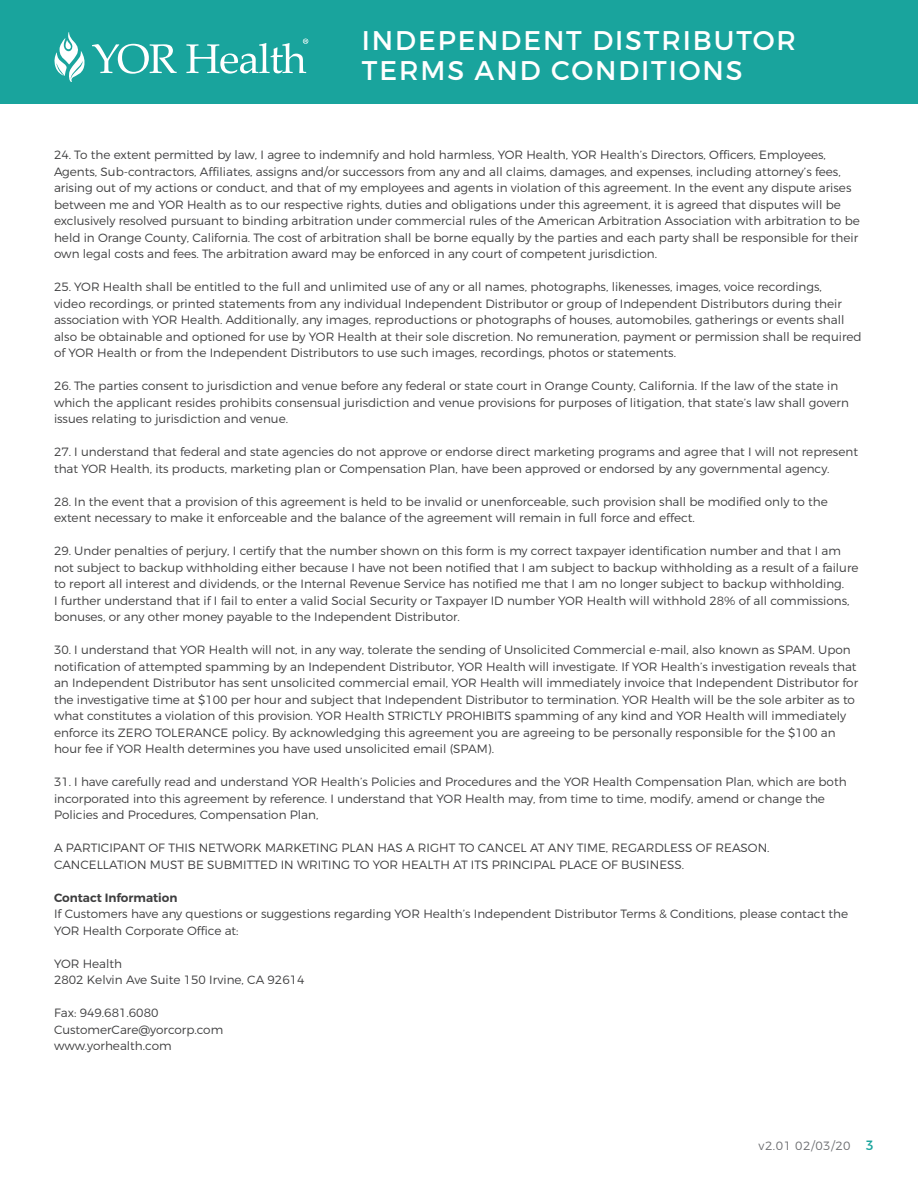
<style>
.page{position:relative;width:918px;height:1188px;background:#fff}
.page>*{position:absolute;margin:0;border:0;box-sizing:border-box;transform-origin:0 0}
.t1{font:27px "Montserrat";letter-spacing:.07em;color:#fff}
.t2{font:300 12px/16.5px "Montserrat";color:#3e3e3f}
.t3{font:600 12px "Montserrat";color:#3e3e3f}
.t4{font:300 12px "Montserrat";letter-spacing:.04em;color:#6c6d70}
.s1{font-weight:400;font-size:13.5px;color:#19a49d}
</style>
<div class="page">
<div style="left:0;top:0;width:918px;height:104px;background:#19a49d"></div>
<svg style="left:92px;top:44px;width:85px;height:30px"></svg>
<svg style="left:186px;top:39px;width:122px;height:35px"></svg>
<svg style="left:54px;top:32px;width:31px;height:50px"></svg>
<p class="t1" style="left:362px;top:24px;width:436px">INDEPENDENT DISTRIBUTOR</p>
<p class="t1" style="left:362px;top:54px;width:382px">TERMS AND CONDITIONS</p>
<p class="t2" style="left:54px;top:147px;width:807px">24. To the extent permitted by law, I agree to indemnify and hold harmless, YOR Health, YOR Health’s Directors, Officers, Employees, Agents, Sub-contractors, Affiliates, assigns and/or successors from any and all claims, damages, and expenses, including attorney’s fees, arising out of my actions or conduct, and that of my employees and agents in violation of this agreement. In the event any dispute arises between me and YOR Health as to our respective rights, duties and obligations under this agreement, it is agreed that disputes will be exclusively resolved pursuant to binding arbitration under commercial rules of the American Arbitration Association with arbitration to be held in Orange County, California. The cost of arbitration shall be borne equally by the parties and each party shall be responsible for their own legal costs and fees. The arbitration award may be enforced in any court of competent jurisdiction.</p>
<p class="t2" style="left:54px;top:279px;width:809px">25. YOR Health shall be entitled to the full and unlimited use of any or all names, photographs, likenesses, images, voice recordings,<br>video recordings, or printed statements from any individual Independent Distributor or group of Independent Distributors during their association with YOR Health. Additionally, any images, reproductions or photographs of houses, automobiles, gatherings or events shall also be obtainable and optioned for use by YOR Health at their sole discretion. No remuneration, payment or permission shall be required of YOR Health or from the Independent Distributors to use such images, recordings, photos or statements.</p>
<p class="t2" style="left:54px;top:378px;width:796px">26. The parties consent to jurisdiction and venue before any federal or state court in Orange County, California. If the law of the state in which the applicant resides prohibits consensual jurisdiction and venue provisions for purposes of litigation, that state’s law shall govern issues relating to jurisdiction and venue.</p>
<p class="t2" style="left:54px;top:444px;width:806px">27. I understand that federal and state agencies do not approve or endorse direct marketing programs and agree that I will not represent that YOR Health, its products, marketing plan or Compensation Plan, have been approved or endorsed by any governmental agency.</p>
<p class="t2" style="left:54px;top:493px;width:775px">28. In the event that a provision of this agreement is held to be invalid or unenforceable, such provision shall be modified only to the extent necessary to make it enforceable and the balance of the agreement will remain in full force and effect.</p>
<p class="t2" style="left:54px;top:543px;width:806px">29. Under penalties of perjury, I certify that the number shown on this form is my correct taxpayer identification number and that I am not subject to backup withholding either because I have not been notified that I am subject to backup withholding as a result of a failure to report all interest and dividends, or the Internal Revenue Service has notified me that I am no longer subject to backup withholding.<br>I further understand that if I fail to enter a valid Social Security or Taxpayer ID number YOR Health will withhold 28% of all commissions, bonuses, or any other money payable to the Independent Distributor.</p>
<p class="t2" style="left:54px;top:642px;width:806px">30. I understand that YOR Health will not, in any way, tolerate the sending of Unsolicited Commercial e-mail, also known as SPAM. Upon notification of attempted spamming by an Independent Distributor, YOR Health will investigate. If YOR Health’s investigation reveals that an Independent Distributor has sent unsolicited commercial email, YOR Health will immediately invoice that Independent Distributor for the investigative time at $100 per hour and subject that Independent Distributor to termination. YOR Health will be the sole arbiter as to what constitutes a violation of this provision. YOR Health STRICTLY PROHIBITS spamming of any kind and YOR Health will immediately enforce its ZERO TOLERANCE policy. By acknowledging this agreement you are agreeing to be personally responsible for the $100 an hour fee if YOR Health determines you have used unsolicited email (SPAM).</p>
<p class="t2" style="left:54px;top:774px;width:794px">31. I have carefully read and understand YOR Health’s Policies and Procedures and the YOR Health Compensation Plan, which are both incorporated into this agreement by reference. I understand that YOR Health may, from time to time, modify, amend or change the<br>Policies and Procedures, Compensation Plan,</p>
<p class="t2" style="left:54px;top:840px;width:717px">A PARTICIPANT OF THIS NETWORK MARKETING PLAN HAS A RIGHT TO CANCEL AT ANY TIME, REGARDLESS OF REASON.</p>
<p class="t2" style="left:54px;top:856px;width:632px">CANCELLATION MUST BE SUBMITTED IN WRITING TO YOR HEALTH AT ITS PRINCIPAL PLACE OF BUSINESS.</p>
<p class="t3" style="left:54px;top:890px;width:125px">Contact Information</p>
<p class="t2" style="left:54px;top:906px;width:796px">If Customers have any questions or suggestions regarding YOR Health’s Independent Distributor Terms &amp; Conditions, please contact the</p>
<p class="t2" style="left:54px;top:922px;width:186px">YOR Health Corporate Office at:</p>
<p class="t2" style="left:54px;top:955px;width:70px">YOR Health</p>
<p class="t2" style="left:54px;top:972px;width:252px">2802 Kelvin Ave Suite 150 Irvine, CA 92614</p>
<p class="t2" style="left:54px;top:1005px;width:106px">Fax: 949.681.6080</p>
<p class="t2" style="left:54px;top:1021px;width:171px">CustomerCare@yorcorp.com</p>
<p class="t2" style="left:54px;top:1038px;width:119px">www.yorhealth.com</p>
<p class="t4" style="left:759px;top:1138px;width:117px">v2.01 02/03/20 <span class="s1">3</span></p>
</div>
